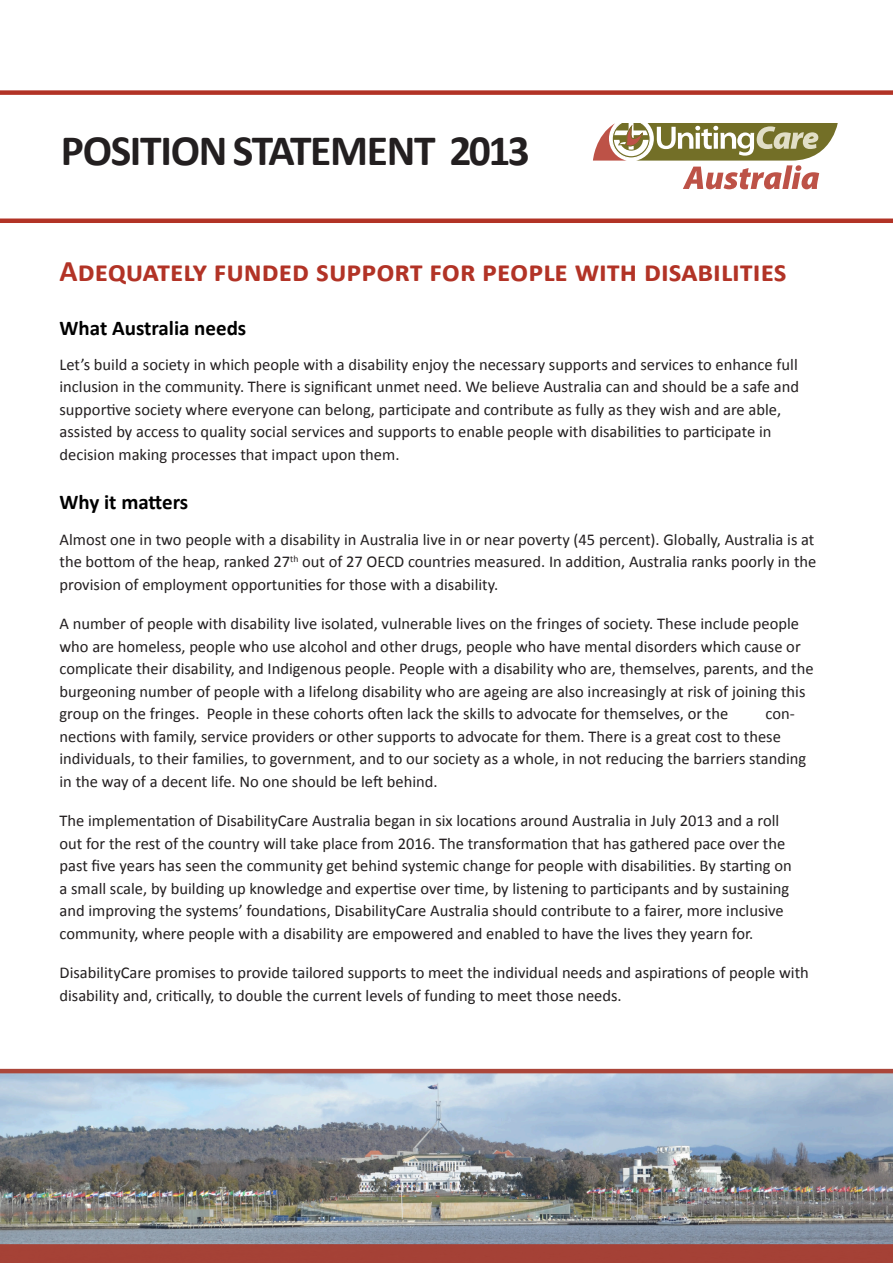
<style>
.page{position:relative;width:893px;height:1263px;background:#fff}
.page>*{position:absolute;margin:0;border:0;box-sizing:border-box;transform-origin:0 0}
.t1{font:700 43.5px "Calibri";letter-spacing:-.03em;color:#231f20}
._02_Heading{font:700 30px "Calibri";color:#b23326}
._03_heading{font:700 21px "Calibri";color:#000}
.main_content{font:16.5px/22.5px "Calibri";color:#231f20}
</style>
<div class="page">
<svg style="left:593px;top:124px;width:245px;height:65px"></svg>
<div style="left:0;top:90px;width:893px;height:5px;background:#b23326"></div>
<div style="left:0;top:218px;width:893px;height:5px;background:#b23326"></div>
<img style="left:0;top:1074px;width:893px;height:170px">
<hr style="left:0;top:1069px;width:893px;height:4px;background:#ab463a">
<div style="left:0;top:1244px;width:893px;height:19px;background:#a54136"></div>
<p class="t1" style="left:61px;top:123px;width:470px">POSITION STATEMENT 2013</p>
<p class="_02_Heading" style="left:60px;top:252px;width:728px">Adequately funded support for people with disabilities</p>
<p class="_03_heading" style="left:60px;top:314px;width:188px">What Australia needs</p>
<p class="main_content" style="left:60px;top:353px;width:741px">Let’s build a society in which people with a disability enjoy the necessary supports and services to enhance full inclusion in the community. There is significant unmet need. We believe Australia can and should be a safe and supportive society where everyone can belong, participate and contribute as fully as they wish and are able, assisted by access to quality social services and supports to enable people with disabilities to participate in decision making processes that impact upon them.</p>
<p class="_03_heading" style="left:60px;top:489px;width:130px">Why it matters</p>
<p class="main_content" style="left:60px;top:528px;width:758px;text-align:justify">Almost one in two people with a disability in Australia live in or near poverty (45 percent). Globally, Australia is at the bottom of the heap, ranked 27<sup>th</sup> out of 27 OECD countries measured. In addition, Australia ranks poorly in the provision of employment opportunities for those with a disability.</p>
<p class="main_content" style="left:60px;top:612px;width:755px">A number of people with disability live isolated, vulnerable lives on the fringes of society. These include people who are homeless, people who use alcohol and other drugs, people who have mental disorders which cause or complicate their disability, and Indigenous people. People with a disability who are, themselves, parents, and the burgeoning number of people with a lifelong disability who are ageing are also increasingly at risk of joining this group on the fringes. People in these cohorts often lack the skills to advocate for themselves, or the</p>
<p class="main_content" style="left:60px;top:702px;width:748px;text-indent:706px">con&shy;nections with family, service providers or other supports to advocate for them. There is a great cost to these individuals, to their families, to government, and to our society as a whole, in not reducing the barriers standing in the way of a decent life. No one should be left behind.</p>
<p class="main_content" style="left:60px;top:809px;width:734px">The implementation of DisabilityCare Australia began in six locations around Australia in July 2013 and a roll out for the rest of the country will take place from 2016. The transformation that has gathered pace over the past five years has seen the community get behind systemic change for people with disabilities. By starting on a small scale, by building up knowledge and expertise over time, by listening to participants and by sustaining and improving the systems’ foundations, DisabilityCare Australia should contribute to a fairer, more inclusive community, where people with a disability are empowered and enabled to have the lives they yearn for.</p>
<p class="main_content" style="left:60px;top:961px;width:751px">DisabilityCare promises to provide tailored supports to meet the individual needs and aspirations of people with disability and, critically, to double the current levels of funding to meet those needs.</p>
</div>
